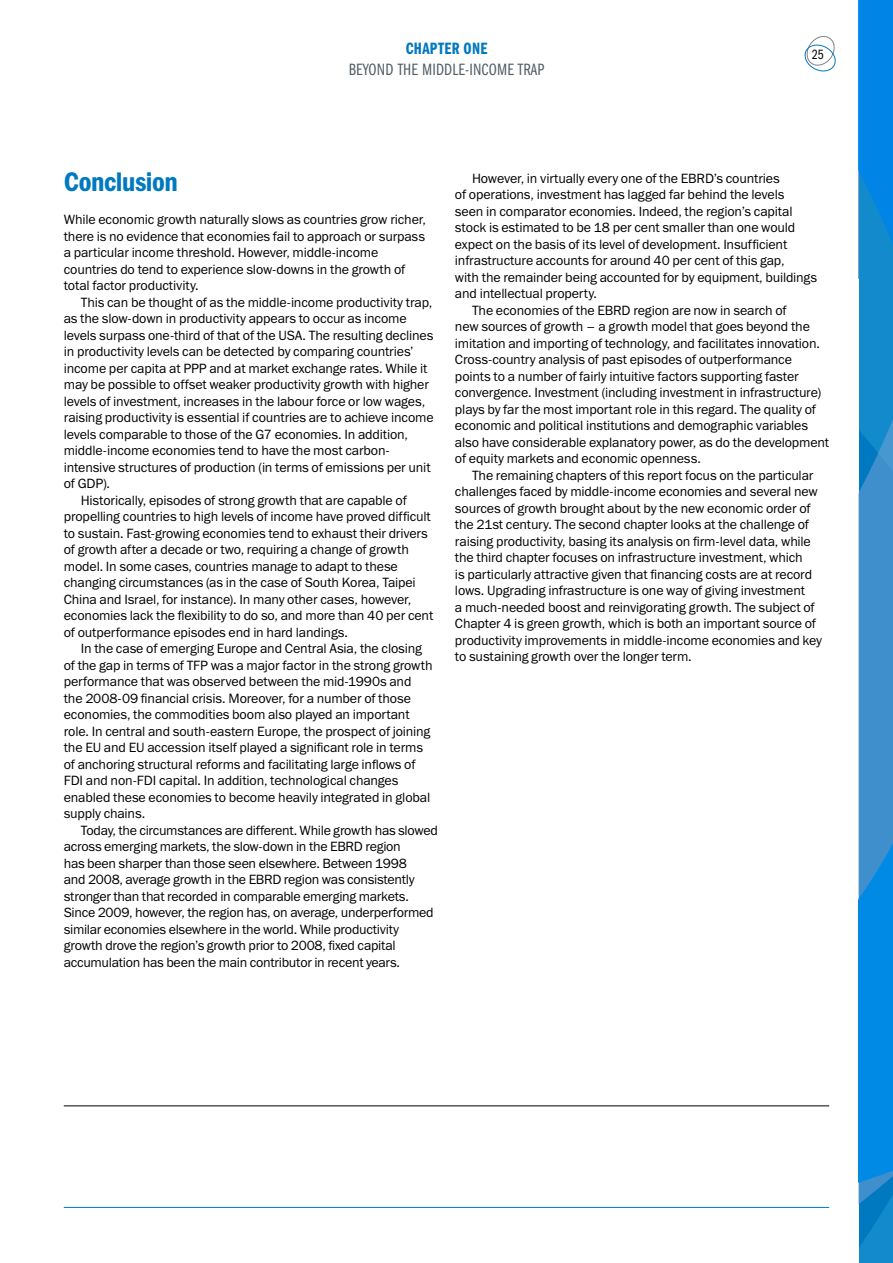
<style>
.page{position:relative;width:893px;height:1263px;background:#fff}
.page>*{position:absolute;margin:0;border:0;box-sizing:border-box;transform-origin:0 0}
.t1{font:27px "Franklin Gothic Demi Cond ITC";letter-spacing:-.02em;color:#0079c1}
.t2{font:16.5px "Franklin Gothic Book Cmp ITC";letter-spacing:.01em;color:#505e65}
.t3{font:16.5px "Franklin Gothic Demi Cmp ITC";letter-spacing:.02em;color:#0079c1}
.t4{font:13.5px/16.5px "Franklin Gothic Book ITC";letter-spacing:-.01em;color:#000}
.t5{font:13.5px "Franklin Gothic Book Cmp ITC";color:#000}
</style>
<div class="page">
<svg style="left:859px;top:0;width:34px;height:1263px;background:#198ad5"></svg>
<hr style="left:64px;top:1105px;width:765px;height:1px;background:#000">
<hr style="left:64px;top:1207px;width:765px;height:1px;background:#0079c1">
<svg style="left:804px;top:36px;width:32px;height:36px"></svg>
<p class="t3" style="left:406px;top:39px;width:83px">CHAPTER ONE</p>
<p class="t2" style="left:349px;top:60px;width:197px">BEYOND THE MIDDLE-INCOME TRAP</p>
<p class="t5" style="left:812px;top:46px;width:13px">25</p>
<h1 class="t1" style="left:64px;top:166px;width:116px">Conclusion</h1>
<p class="t4" style="left:64px;top:211px;width:364px">While economic growth naturally slows as countries grow richer, there is no evidence that economies fail to approach or surpass a particular income threshold. However, middle-income countries do tend to experience slow-downs in the growth of total factor productivity.</p>
<p class="t4" style="left:81px;top:293px;width:353px">This can be thought of as the middle-income productivity trap,</p>
<p class="t4" style="left:64px;top:310px;width:344px">as the slow-down in productivity appears to occur as income</p>
<p class="t4" style="left:64px;top:326px;width:371px">levels surpass one-third of that of the USA. The resulting declines</p>
<p class="t4" style="left:64px;top:343px;width:351px">in productivity levels can be detected by comparing countries’</p>
<p class="t4" style="left:64px;top:359px;width:365px">income per capita at PPP and at market exchange rates. While it</p>
<p class="t4" style="left:64px;top:376px;width:367px">may be possible to offset weaker productivity growth with higher</p>
<p class="t4" style="left:64px;top:392px;width:363px">levels of investment, increases in the labour force or low wages,</p>
<p class="t4" style="left:64px;top:409px;width:371px">raising productivity is essential if countries are to achieve income</p>
<p class="t4" style="left:64px;top:425px;width:346px">levels comparable to those of the G7 economies. In addition,</p>
<p class="t4" style="left:64px;top:442px;width:328px">middle-income economies tend to have the most carbon-</p>
<p class="t4" style="left:64px;top:458px;width:368px">intensive structures of production (in terms of emissions per unit</p>
<p class="t4" style="left:64px;top:475px;width:48px">of GDP).</p>
<p class="t4" style="left:81px;top:491px;width:327px">Historically, episodes of strong growth that are capable of</p>
<p class="t4" style="left:64px;top:508px;width:368px">propelling countries to high levels of income have proved difficult</p>
<p class="t4" style="left:64px;top:524px;width:365px">to sustain. Fast-growing economies tend to exhaust their drivers</p>
<p class="t4" style="left:64px;top:541px;width:347px">of growth after a decade or two, requiring a change of growth</p>
<p class="t4" style="left:64px;top:557px;width:336px">model. In some cases, countries manage to adapt to these</p>
<p class="t4" style="left:64px;top:574px;width:354px">changing circumstances (as in the case of South Korea, Taipei</p>
<p class="t4" style="left:64px;top:590px;width:349px">China and Israel, for instance). In many other cases, however,</p>
<p class="t4" style="left:64px;top:607px;width:371px">economies lack the flexibility to do so, and more than 40 per cent</p>
<p class="t4" style="left:64px;top:623px;width:286px">of outperformance episodes end in hard landings.</p>
<p class="t4" style="left:81px;top:640px;width:343px">In the case of emerging Europe and Central Asia, the closing</p>
<p class="t4" style="left:64px;top:656px;width:370px">of the gap in terms of TFP was a major factor in the strong growth</p>
<p class="t4" style="left:64px;top:673px;width:349px">performance that was observed between the mid-1990s and</p>
<p class="t4" style="left:64px;top:689px;width:349px">the 2008-09 financial crisis. Moreover, for a number of those</p>
<p class="t4" style="left:64px;top:706px;width:347px">economies, the commodities boom also played an important</p>
<p class="t4" style="left:64px;top:722px;width:368px">role. In central and south-eastern Europe, the prospect of joining</p>
<p class="t4" style="left:64px;top:739px;width:361px">the EU and EU accession itself played a significant role in terms</p>
<p class="t4" style="left:64px;top:755px;width:353px">of anchoring structural reforms and facilitating large inflows of</p>
<p class="t4" style="left:64px;top:772px;width:336px">FDI and non-FDI capital. In addition, technological changes</p>
<p class="t4" style="left:64px;top:788px;width:368px">enabled these economies to become heavily integrated in global</p>
<p class="t4" style="left:64px;top:805px;width:83px">supply chains.</p>
<p class="t4" style="left:81px;top:821px;width:359px">Today, the circumstances are different. While growth has slowed</p>
<p class="t4" style="left:64px;top:838px;width:339px">across emerging markets, the slow-down in the EBRD region</p>
<p class="t4" style="left:64px;top:854px;width:345px">has been sharper than those seen elsewhere. Between 1998</p>
<p class="t4" style="left:64px;top:871px;width:352px">and 2008, average growth in the EBRD region was consistently</p>
<p class="t4" style="left:64px;top:887px;width:347px">stronger than that recorded in comparable emerging markets.</p>
<p class="t4" style="left:64px;top:904px;width:371px">Since 2009, however, the region has, on average, underperformed</p>
<p class="t4" style="left:64px;top:920px;width:337px">similar economies elsewhere in the world. While productivity</p>
<p class="t4" style="left:64px;top:937px;width:333px">growth drove the region’s growth prior to 2008, fixed capital</p>
<p class="t4" style="left:64px;top:953px;width:338px">accumulation has been the main contributor in recent years.</p>
<p class="t4" style="left:472px;top:169px;width:309px">However, in virtually every one of the EBRD’s countries</p>
<p class="t4" style="left:455px;top:186px;width:331px">of operations, investment has lagged far behind the levels</p>
<p class="t4" style="left:455px;top:202px;width:339px">seen in comparator economies. Indeed, the region’s capital</p>
<p class="t4" style="left:455px;top:219px;width:342px">stock is estimated to be 18 per cent smaller than one would</p>
<p class="t4" style="left:455px;top:235px;width:334px">expect on the basis of its level of development. Insufficient</p>
<p class="t4" style="left:455px;top:252px;width:331px">infrastructure accounts for around 40 per cent of this gap,</p>
<p class="t4" style="left:455px;top:268px;width:363px">with the remainder being accounted for by equipment, buildings</p>
<p class="t4" style="left:455px;top:285px;width:144px">and intellectual property.</p>
<p class="t4" style="left:472px;top:301px;width:316px">The economies of the EBRD region are now in search of</p>
<p class="t4" style="left:455px;top:318px;width:356px">new sources of growth – a growth model that goes beyond the</p>
<p class="t4" style="left:455px;top:334px;width:367px">imitation and importing of technology, and facilitates innovation.</p>
<p class="t4" style="left:455px;top:351px;width:338px">Cross-country analysis of past episodes of outperformance</p>
<p class="t4" style="left:455px;top:367px;width:345px">points to a number of fairly intuitive factors supporting faster</p>
<p class="t4" style="left:455px;top:384px;width:368px">convergence. Investment (including investment in infrastructure)</p>
<p class="t4" style="left:455px;top:400px;width:362px">plays by far the most important role in this regard. The quality of</p>
<p class="t4" style="left:455px;top:417px;width:354px">economic and political institutions and demographic variables</p>
<p class="t4" style="left:455px;top:433px;width:376px">also have considerable explanatory power, as do the development</p>
<p class="t4" style="left:455px;top:450px;width:247px">of equity markets and economic openness.</p>
<p class="t4" style="left:472px;top:466px;width:343px">The remaining chapters of this report focus on the particular</p>
<p class="t4" style="left:455px;top:483px;width:364px">challenges faced by middle-income economies and several new</p>
<p class="t4" style="left:455px;top:499px;width:357px">sources of growth brought about by the new economic order of</p>
<p class="t4" style="left:455px;top:516px;width:355px">the 21st century. The second chapter looks at the challenge of</p>
<p class="t4" style="left:455px;top:532px;width:357px">raising productivity, basing its analysis on firm-level data, while</p>
<p class="t4" style="left:455px;top:549px;width:349px">the third chapter focuses on infrastructure investment, which</p>
<p class="t4" style="left:455px;top:565px;width:359px">is particularly attractive given that financing costs are at record</p>
<p class="t4" style="left:455px;top:582px;width:352px">lows. Upgrading infrastructure is one way of giving investment</p>
<p class="t4" style="left:455px;top:598px;width:361px">a much-needed boost and reinvigorating growth. The subject of</p>
<p class="t4" style="left:455px;top:615px;width:362px">Chapter 4 is green growth, which is both an important source of</p>
<p class="t4" style="left:455px;top:631px;width:368px">productivity improvements in middle-income economies and key</p>
<p class="t4" style="left:455px;top:648px;width:238px">to sustaining growth over the longer term.</p>
</div>
